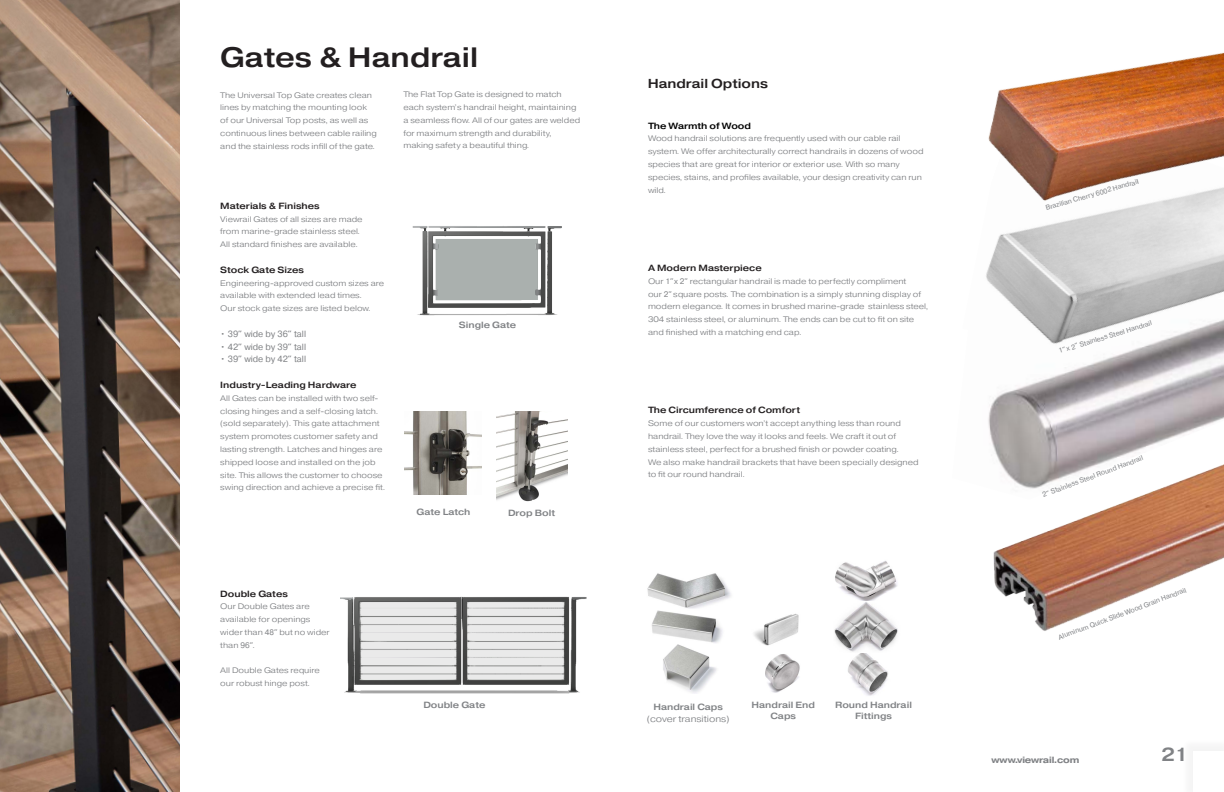
<style>
.page{position:relative;width:1224px;height:792px;background:#fff}
.page>*{position:absolute;margin:0;border:0;box-sizing:border-box;transform-origin:0 0}
.t1{font:500 28px "Pragmatica Ext";color:#231f20}
.t2{font:500 19px "Pragmatica Ext";color:#808285}
.t3{font:500 13px "Pragmatica Ext";color:#231f20}
.t4{font:500 9px "Pragmatica Ext";color:#231f20}
.t5{font:500 9px/10.8px "Pragmatica Ext";color:#808285;text-align:center}
.t6{font:9px "Pragmatica";color:#808285}
.t7{font:300 9px/12.8px "Pragmatica Ext";color:#808285;text-align:center}
.t8{font:700 9px "Pragmatica Ext";letter-spacing:-.02em;color:#808285}
.t9{font:500 9px "Pragmatica Ext";color:#000}
.t10{font:300 8px/12.8px "Pragmatica Ext";color:#808285}
.t11{font:7px "Pragmatica";color:#808285}
.s1{font-family:"Pragmatica";font-weight:400}
.s2{font-weight:500}
.s3{font-family:"Pragmatica Ext"}
</style>
<div class="page">
<div style="left:1181px;top:738px;width:43px;height:54px;background:#f8f8f8"></div>
<div style="left:1194px;top:751px;width:30px;height:41px;background:#fff"></div>
<img style="left:0;top:0;width:180px;height:792px">
<img style="left:496px;top:412px;width:72px;height:90px">
<img style="left:404px;top:412px;width:78px;height:83px">
<img style="left:989px;top:348px;width:235px;height:67px">
<img style="left:986px;top:269px;width:238px;height:79px">
<img style="left:988px;top:52px;width:236px;height:217px">
<img style="left:663px;top:644px;width:54px;height:50px">
<img style="left:651px;top:612px;width:72px;height:31px">
<img style="left:647px;top:573px;width:84px;height:39px">
<img style="left:848px;top:653px;width:40px;height:43px">
<img style="left:765px;top:654px;width:35px;height:39px">
<img style="left:754px;top:614px;width:45px;height:32px">
<img style="left:834px;top:561px;width:64px;height:91px">
<img style="left:412px;top:226px;width:150px;height:90px">
<img style="left:340px;top:596px;width:247px;height:98px">
<img style="left:988px;top:415px;width:236px;height:216px">
<p class="t1" style="left:220px;top:40px;width:259px">Gates &amp; Handrail</p>
<p class="t10" style="left:220px;top:88px;width:158px">The Universal Top Gate creates clean lines by matching the mounting look of our Universal Top posts, as well as continuous lines between cable railing and the stainless rods infill of the gate.</p>
<p class="t10" style="left:403px;top:88px;width:178px">The Flat Top Gate is designed to match each system’s handrail height, maintaining a seamless flow. All of our gates are welded for maximum strength and durability, making safety a beautiful thing.</p>
<p class="t4" style="left:220px;top:200px;width:101px">Materials &amp; Finishes</p>
<p class="t10" style="left:220px;top:212px;width:144px">Viewrail Gates of all sizes are made from marine-grade stainless steel.<br>All standard finishes are available.</p>
<p class="t4" style="left:220px;top:264px;width:85px">Stock Gate Sizes</p>
<p class="t10" style="left:220px;top:276px;width:165px">Engineering-approved custom sizes are available with extended lead times.<br>Our stock gate sizes are listed below.</p>
<p class="t6" style="left:220px;top:328px;width:87px">• 39″ wide by 36″ tall</p>
<p class="t6" style="left:220px;top:341px;width:87px">• 42″ wide by 39″ tall</p>
<p class="t6" style="left:220px;top:354px;width:87px">• 39″ wide by 42″ tall</p>
<p class="t4" style="left:220px;top:379px;width:138px">Industry-Leading Hardware</p>
<p class="t10" style="left:220px;top:392px;width:166px">All Gates can be installed with two self&shy;closing hinges and a self-closing latch. (sold separately). This gate attachment system promotes customer safety and lasting strength. Latches and hinges are shipped loose and installed on the job site. This allows the customer to choose swing direction and achieve a precise fit.</p>
<p class="t4" style="left:220px;top:588px;width:69px">Double Gates</p>
<p class="t10" style="left:220px;top:600px;width:111px">Our Double Gates are available for openings wider than <span class="s1">48″</span> but no wider than <span class="s1">96″</span>.</p>
<p class="t10" style="left:220px;top:664px;width:101px">All Double Gates require our robust hinge post.</p>
<p class="t5" style="left:459px;top:319px;width:59px">Single Gate</p>
<p class="t5" style="left:417px;top:506px;width:55px">Gate Latch</p>
<p class="t5" style="left:508px;top:507px;width:49px">Drop Bolt</p>
<p class="t5" style="left:423px;top:699px;width:64px">Double Gate</p>
<p class="t3" style="left:648px;top:76px;width:122px">Handrail Options</p>
<p class="t9" style="left:648px;top:120px;width:105px">The Warmth of Wood</p>
<p class="t10" style="left:648px;top:132px;width:277px">Wood handrail solutions are frequently used with our cable rail system. We offer architecturally correct handrails in dozens of wood species that are great for interior or exterior use. With so many species, stains, and profiles available, your design creativity can run wild.</p>
<p class="t4" style="left:648px;top:262px;width:115px">A Modern Masterpiece</p>
<p class="t10" style="left:648px;top:275px;width:282px">Our <span class="s1">1″ x 2″</span> rectangular handrail is made to perfectly compliment<br>our <span class="s1">2″</span> square posts. The combination is a simply stunning display of modern elegance. It comes in brushed marine-grade stainless steel, 304 stainless steel, or aluminum. The ends can be cut to fit on site and finished with a matching end cap.</p>
<p class="t4" style="left:648px;top:405px;width:154px">The Circumference of Comfort</p>
<p class="t10" style="left:648px;top:417px;width:272px">Some of our customers won’t accept anything less than round handrail. They love the way it looks and feels. We craft it out of stainless steel, perfect for a brushed finish or powder coating.<br>We also make handrail brackets that have been specially designed to fit our round handrail.</p>
<p class="t7" style="left:647px;top:700px;width:84px"><span class="s2">Handrail Caps </span>(cover transitions)</p>
<p class="t5" style="left:835px;top:699px;width:78px">Round Handrail<br>Fittings</p>
<p class="t5" style="left:752px;top:699px;width:65px">Handrail End<br>Caps</p>
<p class="t11" style="left:1045px;top:204px;width:98px;rotate:-16deg">Brazilian Cherry 6002 Handrai<span class="s3">l</span></p>
<p class="t11" style="left:1058px;top:347px;width:99px;rotate:-17deg">1″ x 2″ Stainless Steel Handrail</p>
<p class="t11" style="left:1041px;top:491px;width:108px;rotate:-21deg">2″ Stainless Steel Round Handrail</p>
<p class="t11" style="left:1057px;top:634px;width:137px;rotate:-21deg">Aluminum Quick Slide Wood Grain Handrail</p>
<p class="t8" style="left:991px;top:754px;width:89px">www.viewrail.com</p>
<p class="t2" style="left:1161px;top:743px;width:29px">21</p>
</div>
